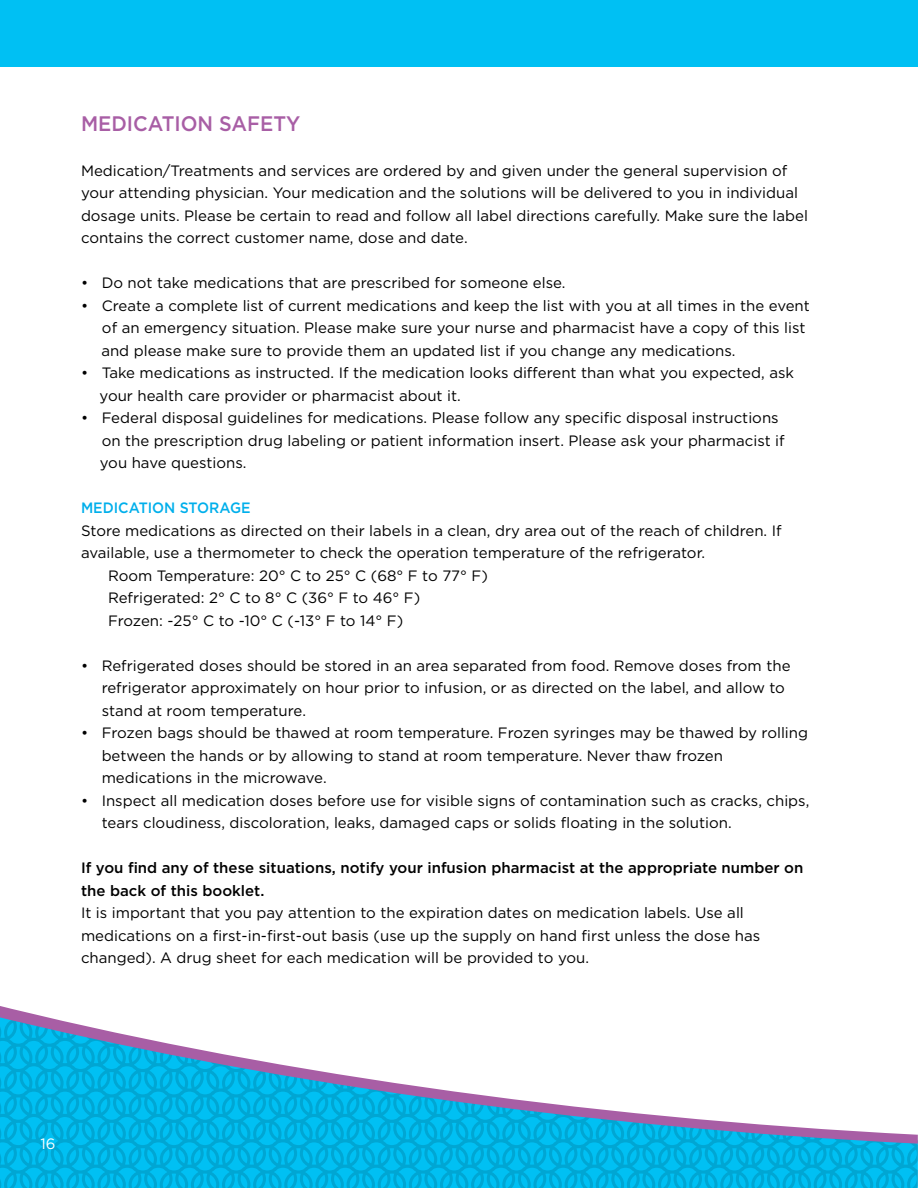
<style>
.page{position:relative;width:918px;height:1188px;background:#fff}
.page>*{position:absolute;margin:0;border:0;box-sizing:border-box;transform-origin:0 0}
.t1{font:500 21px "Gotham";color:#a85ea5;scale:.94 1}
.t2{font:15px/22.5px "Gotham";color:#000}
.t3{font:500 15px/22.5px "Gotham";color:#000}
.t4{font:500 15px "Gotham";color:#00afeb;scale:.94 1}
.t5{font:15px "Gotham";color:#fff}
</style>
<div class="page">
<svg style="left:0;top:1144px;width:918px;height:44px"></svg>
<svg style="left:0;top:1006px;width:918px;height:138px"></svg>
<div style="left:0;top:0;width:918px;height:68px;background:#00c0f3"></div>
<h1 class="t1" style="left:81px;top:109px;width:235px">MEDICATION SAFETY</h1>
<p class="t2" style="left:81px;top:159px;width:728px">Medication/Treatments and services are ordered by and given under the general supervision of your attending physician. Your medication and the solutions will be delivered to you in individual dosage units. Please be certain to read and follow all label directions carefully. Make sure the label contains the correct customer name, dose and date.</p>
<p class="t2" style="left:81px;top:271px;width:486px">• Do not take medications that are prescribed for someone else.</p>
<p class="t2" style="left:101px;top:294px;width:710px;text-indent:-20px">• Create a complete list of current medications and keep the list with you at all times in the event of an emergency situation. Please make sure your nurse and pharmacist have a copy of this list and please make sure to provide them an updated list if you change any medications.</p>
<p class="t2" style="left:100px;top:361px;width:696px;text-indent:-19px">• Take medications as instructed. If the medication looks different than what you expected, ask your health care provider or pharmacist about it.</p>
<p class="t2" style="left:100px;top:406px;width:686px;text-indent:-19px">• Federal disposal guidelines for medications. Please follow any specific disposal instructions on the prescription drug labeling or patient information insert. Please ask your pharmacist if you have questions.</p>
<p class="t4" style="left:81px;top:498px;width:182px">MEDICATION STORAGE</p>
<p class="t2" style="left:81px;top:519px;width:702px">Store medications as directed on their labels in a clean, dry area out of the reach of children. If</p>
<p class="t2" style="left:81px;top:541px;width:626px">available, use a thermometer to check the operation temperature of the refrigerator.</p>
<p class="t2" style="left:108px;top:564px;width:381px">Room Temperature: 20° C to 25° C (68° F to 77° F)</p>
<p class="t2" style="left:108px;top:586px;width:314px">Refrigerated: 2° C to 8° C (36° F to 46° F)</p>
<p class="t2" style="left:108px;top:609px;width:297px">Frozen: -25° C to -10° C (-13° F to 14° F)</p>
<p class="t2" style="left:102px;top:654px;width:690px;text-indent:-21px">• Refrigerated doses should be stored in an area separated from food. Remove doses from the refrigerator approximately on hour prior to infusion, or as directed on the label, and allow to stand at room temperature.</p>
<p class="t2" style="left:102px;top:721px;width:708px;text-indent:-21px">• Frozen bags should be thawed at room temperature. Frozen syringes may be thawed by rolling between the hands or by allowing to stand at room temperature. Never thaw frozen medications in the microwave.</p>
<p class="t2" style="left:102px;top:789px;width:709px;text-indent:-21px">• Inspect all medication doses before use for visible signs of contamination such as cracks, chips, tears cloudiness, discoloration, leaks, damaged caps or solids floating in the solution.</p>
<p class="t3" style="left:81px;top:856px;width:724px">If you find any of these situations, notify your infusion pharmacist at the appropriate number on the back of this booklet.</p>
<p class="t2" style="left:81px;top:901px;width:681px">It is important that you pay attention to the expiration dates on medication labels. Use all medications on a first-in-first-out basis (use up the supply on hand first unless the dose has changed). A drug sheet for each medication will be provided to you.</p>
<p class="t5" style="left:40px;top:1134px;width:17px">16</p>
</div>
